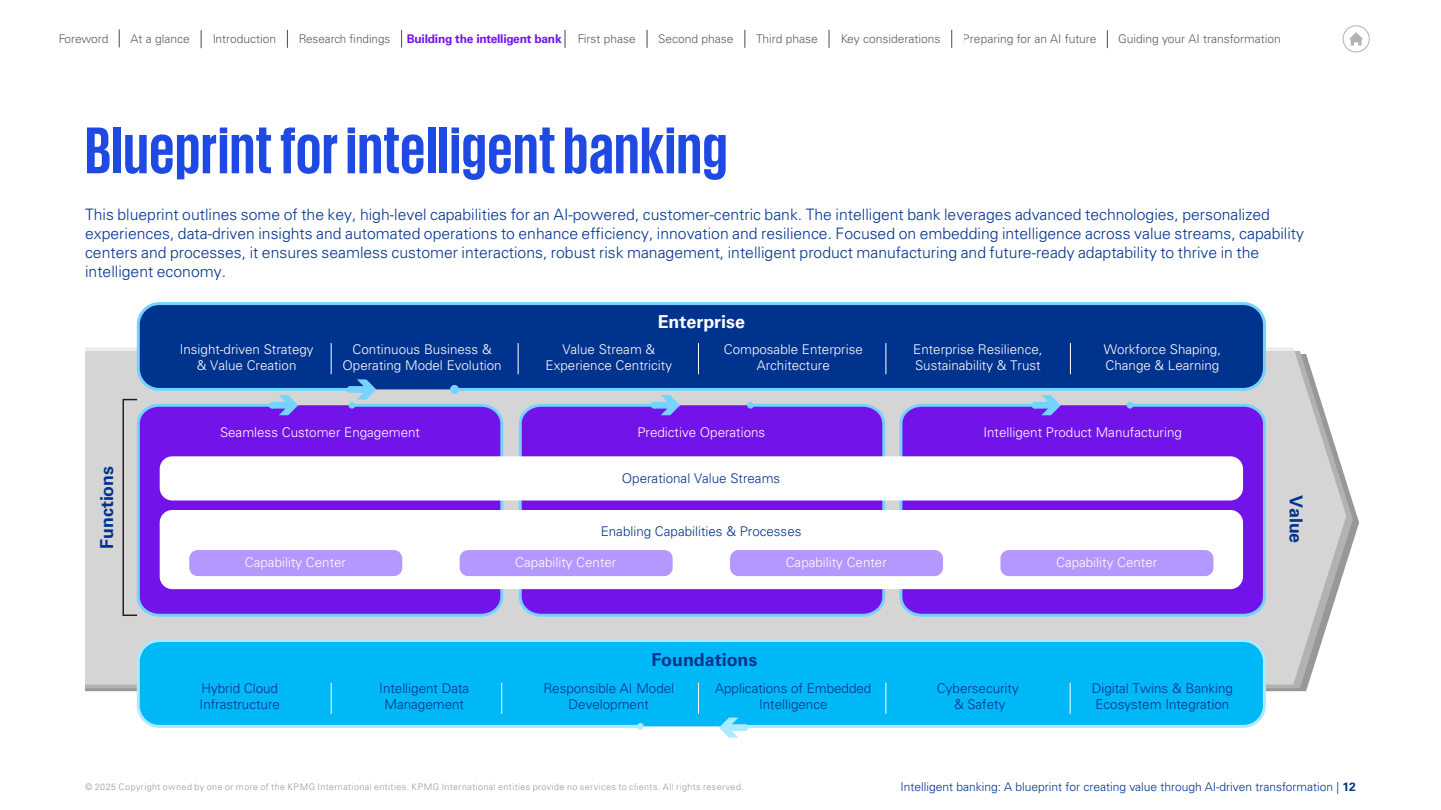
<style>
.page{position:relative;width:1441px;height:810px;background:#fff}
.page>*{position:absolute;margin:0;border:0;box-sizing:border-box;transform-origin:0 0}
.Head_1{font:700 67.5px "KPMG";letter-spacing:.01em;color:#1e49e2}
.t1{font:700 17.85px "Univers LT Std";color:#00338d}
.t2{font:700 17.85px "Univers LT Std";color:#fff}
.quotes{font:300 15.75px/18.9px "Univers LT Std";color:#00338d}
.t3{font:300 13.35px/16px "Univers LT Std";color:#fff;text-align:center}
.t4{font:300 13.35px/16px "Univers LT Std";color:#00338d;text-align:center}
.t5{font:300 12px "Univers LT Std";color:#333}
.t6{font:300 12px "Univers LT Std";color:#00338d}
.Body_text{font:700 12px "Univers LT Std";letter-spacing:-.02em;color:#7213ea}
.t7{font:300 9px "Univers LT Std";letter-spacing:.045em;color:#989898}
.s1{font-weight:700}
</style>
<div class="page">
<svg style="left:85px;top:347px;width:1261px;height:338px;background:#d5d5d5"></svg>
<div style="left:122px;top:399px;width:16px;height:217px;border:1px solid #231f20"></div>
<div style="left:138px;top:304px;width:1126px;height:85px;background:#00338d;border-radius:21px"></div>
<div style="left:137px;top:302px;width:1128px;height:89px;border:3px solid #76d2ff;border-radius:21px"></div>
<div style="left:450px;top:385px;width:9px;height:9px;background:#76d2ff;border-radius:50%"></div>
<hr style="left:331px;top:343px;width:1px;height:31px;background:#fff">
<hr style="left:517px;top:343px;width:1px;height:31px;background:#fff">
<hr style="left:698px;top:343px;width:1px;height:31px;background:#fff">
<hr style="left:885px;top:343px;width:1px;height:31px;background:#fff">
<hr style="left:1069px;top:343px;width:1px;height:31px;background:#fff">
<svg style="left:350px;top:379px;width:26px;height:20px"></svg>
<div style="left:347px;top:386px;width:6px;height:7px;background:#76d2ff;border-radius:50%"></div>
<svg style="left:272px;top:395px;width:26px;height:7px"></svg>
<svg style="left:654px;top:395px;width:26px;height:7px"></svg>
<svg style="left:1034px;top:395px;width:26px;height:7px"></svg>
<svg style="left:517px;top:402px;width:369px;height:216px;background:#782cea"></svg>
<div style="left:747px;top:402px;width:6px;height:7px;background:#76d2ff;border-radius:50%"></div>
<svg style="left:897px;top:402px;width:370px;height:216px;background:#782dea"></svg>
<div style="left:1126px;top:402px;width:7px;height:7px;background:#76d2ff;border-radius:50%"></div>
<svg style="left:135px;top:402px;width:369px;height:216px;background:#782eea"></svg>
<div style="left:348px;top:402px;width:7px;height:7px;background:#76d2ff;border-radius:50%"></div>
<div style="left:138px;top:641px;width:1126px;height:85px;background:#00b8f5;border-radius:21px"></div>
<div style="left:137px;top:639px;width:1128px;height:89px;border:3px solid #aceaff;border-radius:21px"></div>
<div style="left:637px;top:723px;width:6px;height:7px;background:#aceaff;border-radius:50%"></div>
<hr style="left:331px;top:683px;width:1px;height:31px;background:#fff">
<hr style="left:501px;top:683px;width:1px;height:31px;background:#fff">
<hr style="left:698px;top:683px;width:1px;height:31px;background:#fff">
<hr style="left:885px;top:683px;width:1px;height:31px;background:#fff">
<hr style="left:1069px;top:683px;width:1px;height:31px;background:#fff">
<svg style="left:719px;top:718px;width:24px;height:20px"></svg>
<div style="left:741px;top:724px;width:7px;height:7px;background:#aceaff;border-radius:50%"></div>
<div style="left:160px;top:456px;width:1082px;height:44px;background:#fff;border-radius:13px"></div>
<div style="left:160px;top:510px;width:1082px;height:79px;background:#fff;border-radius:13px"></div>
<div style="left:189px;top:550px;width:213px;height:26px;background:#b497ff;border-radius:8px"></div>
<div style="left:459px;top:550px;width:213px;height:26px;background:#b497ff;border-radius:8px"></div>
<div style="left:730px;top:550px;width:213px;height:26px;background:#b497ff;border-radius:8px"></div>
<div style="left:1000px;top:550px;width:213px;height:26px;background:#b497ff;border-radius:8px"></div>
<div style="left:1342px;top:26px;width:27px;height:26px;border:1px solid #b2b2b2;border-radius:50%"></div>
<svg style="left:1349px;top:32px;width:14px;height:14px"></svg>
<svg style="left:1106px;top:30px;width:1px;height:18px"></svg>
<svg style="left:119px;top:29px;width:1px;height:18px"></svg>
<svg style="left:200px;top:30px;width:2px;height:18px"></svg>
<svg style="left:287px;top:30px;width:1px;height:18px"></svg>
<svg style="left:401px;top:30px;width:1px;height:18px"></svg>
<svg style="left:564px;top:30px;width:1px;height:18px"></svg>
<svg style="left:646px;top:30px;width:1px;height:18px"></svg>
<svg style="left:744px;top:30px;width:1px;height:18px"></svg>
<svg style="left:828px;top:30px;width:1px;height:18px"></svg>
<svg style="left:951px;top:30px;width:1px;height:18px"></svg>
<p class="t5" style="left:58px;top:32px;width:52px">Foreword</p>
<p class="t5" style="left:130px;top:32px;width:61px">At a glance</p>
<p class="t5" style="left:212px;top:32px;width:66px">Introduction</p>
<p class="t5" style="left:298px;top:32px;width:93px">Research findings</p>
<p class="Body_text" style="left:407px;top:32px;width:156px">Building the intelligent bank</p>
<p class="t5" style="left:577px;top:32px;width:60px">First phase</p>
<p class="t5" style="left:658px;top:32px;width:77px">Second phase</p>
<p class="t5" style="left:756px;top:32px;width:63px">Third phase</p>
<p class="t5" style="left:840px;top:32px;width:102px">Key considerations</p>
<p class="t5" style="left:962px;top:32px;width:135px">Preparing for an AI future</p>
<p class="t5" style="left:1117px;top:32px;width:164px">Guiding your AI transformation</p>
<p class="Head_1" style="left:85px;top:117px;width:644px">Blueprint for intelligent banking</p>
<p class="quotes" style="left:85px;top:205px;width:1220px">This blueprint outlines some of the key, high-level capabilities for an AI-powered, customer-centric bank. The intelligent bank leverages advanced technologies, personalized experiences, data-driven insights and automated operations to enhance efficiency, innovation and resilience. Focused on embedding intelligence across value streams, capability centers and processes, it ensures seamless customer interactions, robust risk management, intelligent product manufacturing and future-ready adaptability to thrive in the intelligent economy.</p>
<p class="t2" style="left:657px;top:311px;width:89px">Enterprise</p>
<p class="t3" style="left:180px;top:342px;width:135px">Insight-driven Strategy &amp; Value Creation</p>
<p class="t3" style="left:342px;top:342px;width:161px">Continuous Business &amp;<br>Operating Model Evolution</p>
<p class="t3" style="left:545px;top:342px;width:128px">Value Stream &amp;<br>Experience Centricity</p>
<p class="t3" style="left:723px;top:342px;width:140px">Composable Enterprise<br>Architecture</p>
<p class="t3" style="left:913px;top:342px;width:131px;text-align:left">Enterprise Resilience,<br>Sustainability &amp; Trust</p>
<p class="t3" style="left:1103px;top:342px;width:119px;text-align:left">Workforce Shaping,<br>Change &amp; Learning</p>
<p class="t1" style="left:96px;top:549px;width:85px;rotate:-90deg">Functions</p>
<p class="t3" style="left:220px;top:424px;width:201px">Seamless Customer Engagement</p>
<p class="t3" style="left:637px;top:424px;width:129px">Predictive Operations</p>
<p class="t3" style="left:983px;top:424px;width:200px">Intelligent Product Manufacturing</p>
<p class="t4" style="left:622px;top:470px;width:160px">Operational Value Streams</p>
<p class="t4" style="left:600px;top:524px;width:202px">Enabling Capabilities &amp; Processes</p>
<p class="t3" style="left:245px;top:554px;width:103px">Capability Center</p>
<p class="t3" style="left:515px;top:554px;width:103px">Capability Center</p>
<p class="t3" style="left:785px;top:554px;width:103px">Capability Center</p>
<p class="t3" style="left:1055px;top:554px;width:103px">Capability Center</p>
<p class="t1" style="left:651px;top:649px;width:108px">Foundations</p>
<p class="t4" style="left:199px;top:680px;width:82px;text-align:left">Hybrid Cloud<br>Infrastructure</p>
<p class="t4" style="left:379px;top:680px;width:91px">Intelligent Data<br>Management</p>
<p class="t4" style="left:543px;top:680px;width:132px">Responsible AI Model<br>Development</p>
<p class="t4" style="left:715px;top:680px;width:158px">Applications of Embedded<br>Intelligence</p>
<p class="t4" style="left:936px;top:680px;width:83px">Cybersecurity &amp; Safety</p>
<p class="t4" style="left:1091px;top:680px;width:143px;text-align:left">Digital Twins &amp; Banking<br>Ecosystem Integration</p>
<p class="t1" style="left:1306px;top:495px;width:50px;rotate:90deg">Value</p>
<p class="t7" style="left:85px;top:781px;width:660px">© 2025 Copyright owned by one or more of the KPMG International entities. KPMG International entities provide no services to clients. All rights reserved.</p>
<p class="t6" style="left:900px;top:779px;width:457px">Intelligent banking: A blueprint for creating value through AI-driven transformation | <span class="s1">12</span></p>
</div>
